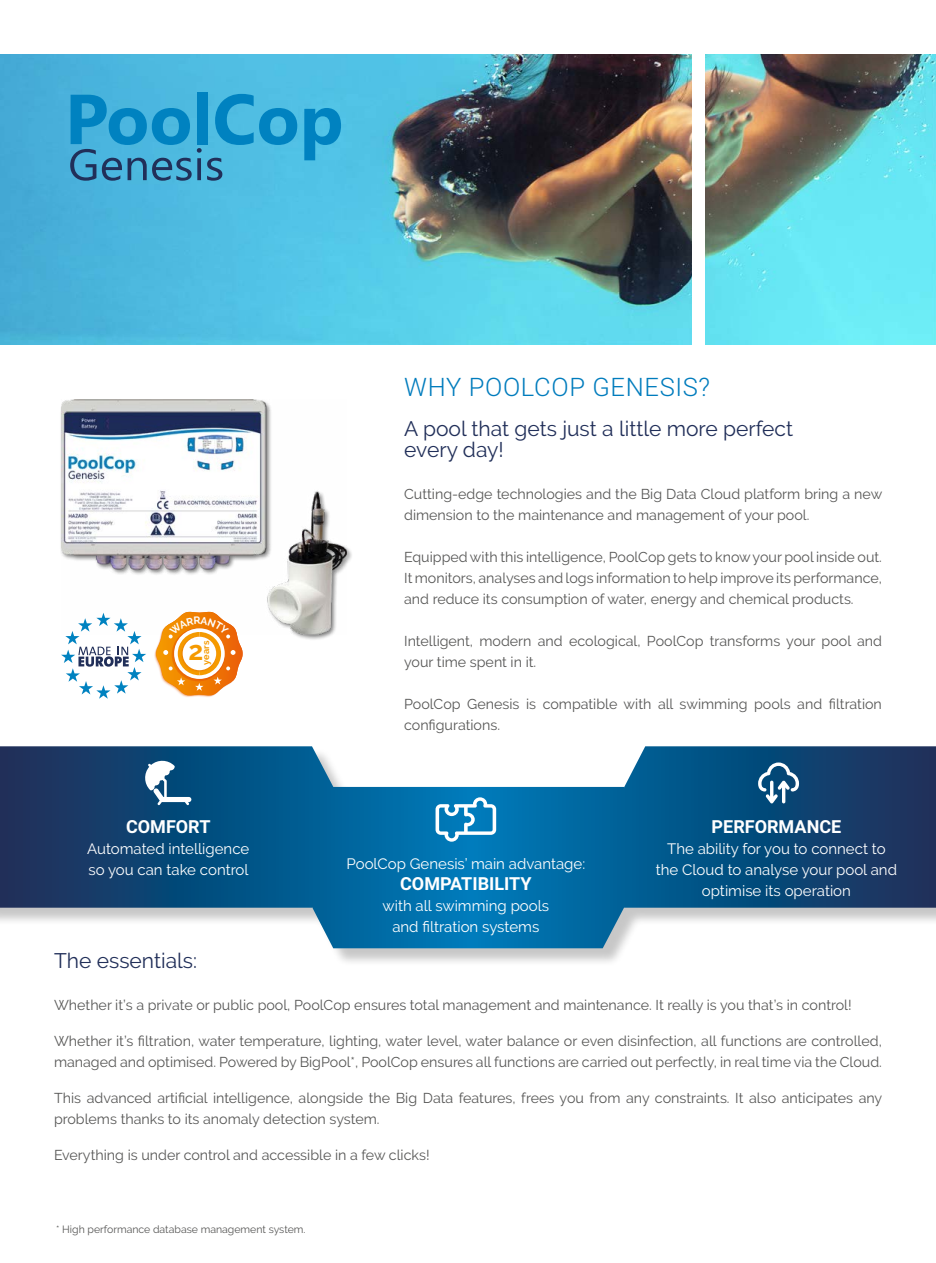
<style>
.page{position:relative;width:936px;height:1263px;background:#fff}
.page>*{position:absolute;margin:0;border:0;box-sizing:border-box;transform-origin:0 0}
.t1{font:700 26.25px "Raleway";color:#f59a00}
.t2{font:300 25.5px "Roboto";letter-spacing:.025em;color:#007cbd}
.t3{font:21px/21px "Raleway";color:#212f59}
.t4{font:700 18px "Roboto";color:#fff}
.t5{font:15px/21px "Raleway";color:#fff;text-align:center}
.t6{font:14.25px/21px "Raleway";color:#575756}
.t7{font:10.5px "Raleway";color:#575756}
.t8{font:700 9.15px "Raleway";color:#f59a00}
</style>
<div class="page">
<div style="left:0;top:748px;width:935px;height:219px;background:#000;opacity:.22"></div>
<svg style="left:0;top:746px;width:935px;height:202px"></svg>
<img style="left:0;top:54px;width:692px;height:290px">
<img style="left:705px;top:54px;width:230px;height:290px">
<div style="left:60px;top:398px;width:293px;height:243px;background:#000;opacity:.5"></div>
<img style="left:61px;top:400px;width:286px;height:234px">
<svg style="left:143px;top:759px;width:48px;height:46px"></svg>
<svg style="left:758px;top:762px;width:41px;height:41px"></svg>
<svg style="left:61px;top:613px;width:85px;height:86px"></svg>
<div style="left:197px;top:92px;width:11px;height:52px;background:#0082c0"></div>
<svg style="left:259px;top:108px;width:38px;height:37px"></svg>
<svg style="left:304px;top:108px;width:37px;height:52px;background:#219cd0"></svg>
<svg style="left:70px;top:94px;width:183px;height:87px;background:#349ecc"></svg>
<svg style="left:435px;top:797px;width:61px;height:45px"></svg>
<svg style="left:154px;top:611px;width:89px;height:86px"></svg>
<h1 class="t1" style="left:188px;top:636px;width:16px">2</h1>
<p class="t8" style="left:201px;top:664px;width:25px;rotate:-90deg">years</p>
<p class="t4" style="left:126px;top:814px;width:86px">COMFORT</p>
<p class="t5" style="left:87px;top:838px;width:164px;text-align:left">Automated intelligence so you can take control</p>
<h2 class="t2" style="left:404px;top:369px;width:307px">WHY POOLCOP GENESIS?</h2>
<h3 class="t3" style="left:404px;top:418px;width:390px">A pool that gets just a little more perfect every day!</h3>
<p class="t6" style="left:404px;top:484px;width:479px">Cutting-edge technologies and the Big Data Cloud platform bring a new dimension to the maintenance and management of your pool.</p>
<p class="t6" style="left:404px;top:547px;width:479px;text-align:justify">Equipped with this intelligence, PoolCop gets to know your pool inside out.<br>It monitors, analyses and logs information to help improve its performance, and reduce its consumption of water, energy and chemical products.</p>
<p class="t6" style="left:404px;top:631px;width:479px">Intelligent, modern and ecological, PoolCop transforms your pool and your time spent in it.</p>
<p class="t6" style="left:404px;top:694px;width:479px">PoolCop Genesis is compatible with all swimming pools and filtration configurations.</p>
<p class="t5" style="left:346px;top:853px;width:240px">PoolCop Genesis’ main advantage:</p>
<p class="t4" style="left:400px;top:870px;width:133px">COMPATIBILITY</p>
<p class="t5" style="left:382px;top:895px;width:168px">with all swimming pools and filtration systems</p>
<p class="t4" style="left:711px;top:814px;width:131px">PERFORMANCE</p>
<p class="t5" style="left:655px;top:838px;width:243px">The ability for you to connect to the Cloud to analyse your pool and optimise its operation</p>
<h3 class="t3" style="left:54px;top:949px;width:144px">The essentials:</h3>
<p class="t6" style="left:54px;top:994px;width:799px">Whether it’s a private or public pool, PoolCop ensures total management and maintenance. It really is you that’s in control!</p>
<p class="t6" style="left:54px;top:1030px;width:829px">Whether it’s filtration, water temperature, lighting, water level, water balance or even disinfection, all functions are controlled, managed and optimised. Powered by BigPool*, PoolCop ensures all functions are carried out perfectly, in real time via the Cloud.</p>
<p class="t6" style="left:54px;top:1087px;width:829px">This advanced artificial intelligence, alongside the Big Data features, frees you from any constraints. It also anticipates any problems thanks to its anomaly detection system.</p>
<p class="t6" style="left:54px;top:1144px;width:377px">Everything is under control and accessible in a few clicks!</p>
<p class="t7" style="left:56px;top:1223px;width:251px">* High performance database management system.</p>
</div>
